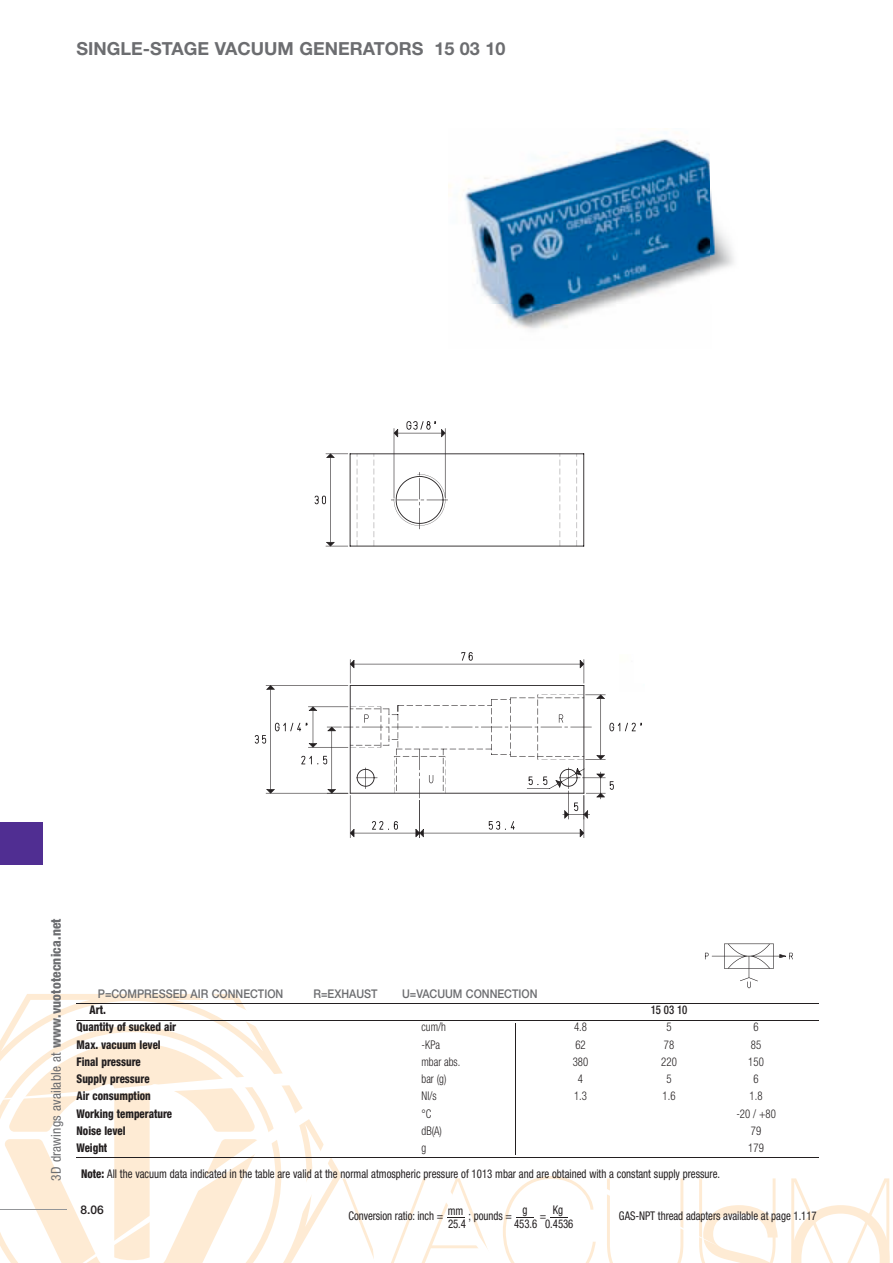
<style>
.page{position:relative;width:893px;height:1263px;background:#fff}
.page>*{position:absolute;margin:0;border:0;box-sizing:border-box;transform-origin:0 0}
.t1{font:700 18px "Helvetica Neue";color:#6c6d70}
.t2{font:condensed 13.5px "Helvetica Neue";letter-spacing:.01em;color:#6c6d70}
.t3{font:condensed 12px "Helvetica Neue";color:#231f20;scale:.9 1}
.t4{font:800 condensed 12px "Helvetica Neue";color:#231f20;scale:.9 1}
.t5{font:300 condensed 12px "Helvetica Neue";color:#231f20;scale:.9 1}
.t6{font:500 12px "Helvetica Neue";color:#6c6d70;scale:.9 1}
.t7{font:500 condensed 12px "Helvetica Neue";color:#231f20;scale:.9 1}
.t8{font:500 12px "Helvetica Neue";color:#231f20}
.s1{font-weight:800}
</style>
<div class="page">
<svg style="left:757px;top:1178px;width:21px;height:85px"></svg>
<svg style="left:791px;top:1178px;width:99px;height:85px"></svg>
<svg style="left:0;top:736px;width:757px;height:527px"></svg>
<div style="left:0;top:822px;width:43px;height:42px;background:#502e92"></div>
<hr style="left:0;top:1209px;width:66px;height:1px;background:#939598">
<svg style="left:255px;top:685px;width:31px;height:153px"></svg>
<svg style="left:286px;top:652px;width:359px;height:198px"></svg>
<svg style="left:315px;top:421px;width:269px;height:125px"></svg>
<svg style="left:702px;top:933px;width:91px;height:65px"></svg>
<img style="left:449px;top:139px;width:285px;height:190px">
<svg style="left:342px;top:1178px;width:151px;height:85px"></svg>
<svg style="left:503px;top:1176px;width:93px;height:87px"></svg>
<hr style="left:77px;top:1003px;width:742px;height:1px;background:#231f20">
<hr style="left:77px;top:1020px;width:742px;height:1px;background:#231f20">
<hr style="left:77px;top:1157px;width:742px;height:1px;background:#231f20">
<hr style="left:516px;top:1023px;width:1px;height:131px;background:#231f20">
<h1 class="t1" style="left:77px;top:37px;width:430px">SINGLE-STAGE VACUUM GENERATORS 15 03 10</h1>
<p class="t2" style="left:48px;top:1181px;width:264px;rotate:-90deg">3D drawings available at <span class="s1">www.vuototecnica.net</span></p>
<p class="t6" style="left:98px;top:987px;width:208px">P=COMPRESSED AIR CONNECTION</p>
<p class="t6" style="left:314px;top:987px;width:73px">R=EXHAUST</p>
<p class="t6" style="left:402px;top:987px;width:152px">U=VACUUM CONNECTION</p>
<p class="t4" style="left:90px;top:1002px;width:20px">Art.</p>
<p class="t7" style="left:651px;top:1003px;width:42px">15 03 10</p>
<p class="t4" style="left:77px;top:1020px;width:112px">Quantity of sucked air</p>
<p class="t5" style="left:422px;top:1020px;width:29px">cum/h</p>
<p class="t5" style="left:574px;top:1020px;width:16px">4.8</p>
<p class="t5" style="left:666px;top:1020px;width:7px">5</p>
<p class="t5" style="left:753px;top:1020px;width:7px">6</p>
<p class="t4" style="left:77px;top:1037px;width:95px">Max. vacuum level</p>
<p class="t5" style="left:422px;top:1037px;width:22px">-kpa</p>
<p class="t5" style="left:575px;top:1037px;width:13px">62</p>
<p class="t5" style="left:664px;top:1037px;width:13px">78</p>
<p class="t5" style="left:751px;top:1037px;width:13px">85</p>
<p class="t4" style="left:77px;top:1054px;width:73px">Final pressure</p>
<p class="t5" style="left:422px;top:1055px;width:45px">mbar abs.</p>
<p class="t5" style="left:573px;top:1055px;width:19px">380</p>
<p class="t5" style="left:661px;top:1055px;width:19px">220</p>
<p class="t5" style="left:748px;top:1055px;width:19px">150</p>
<p class="t4" style="left:77px;top:1071px;width:83px">Supply pressure</p>
<p class="t5" style="left:422px;top:1072px;width:29px">bar (g)</p>
<p class="t5" style="left:578px;top:1072px;width:7px">4</p>
<p class="t5" style="left:666px;top:1072px;width:7px">5</p>
<p class="t5" style="left:753px;top:1072px;width:7px">6</p>
<p class="t4" style="left:77px;top:1089px;width:84px">Air consumption</p>
<p class="t5" style="left:422px;top:1089px;width:18px">nl/s</p>
<p class="t5" style="left:574px;top:1089px;width:16px">1.3</p>
<p class="t5" style="left:663px;top:1089px;width:16px">1.6</p>
<p class="t5" style="left:750px;top:1089px;width:16px">1.8</p>
<p class="t4" style="left:77px;top:1106px;width:108px">Working temperature</p>
<p class="t5" style="left:422px;top:1106px;width:13px">°c</p>
<p class="t5" style="left:736px;top:1106px;width:45px">-20 / +80</p>
<p class="t4" style="left:77px;top:1123px;width:56px">Noise level</p>
<p class="t5" style="left:422px;top:1124px;width:24px">db(a)</p>
<p class="t5" style="left:751px;top:1124px;width:13px">79</p>
<p class="t4" style="left:77px;top:1140px;width:36px">Weight</p>
<p class="t5" style="left:422px;top:1141px;width:7px">g</p>
<p class="t5" style="left:748px;top:1141px;width:19px">179</p>
<p class="t3" style="left:81px;top:1167px;width:712px"><span class="s1">Note:</span> All the vacuum data indicated in the table are valid at the normal atmospheric pressure of 1013 mbar and are obtained with a constant supply pressure.</p>
<p class="t8" style="left:81px;top:1202px;width:25px">8.06</p>
<p class="t3" style="left:448px;top:1204px;width:19px">mm</p>
<p class="t3" style="left:523px;top:1202px;width:7px">g</p>
<p class="t3" style="left:553px;top:1203px;width:13px">Kg</p>
<p class="t3" style="left:348px;top:1208px;width:107px">Conversion ratio: inch =</p>
<p class="t3" style="left:468px;top:1208px;width:50px">; pounds =</p>
<p class="t3" style="left:619px;top:1209px;width:221px">GAS-NPT thread adapters available at page 1.117</p>
<p class="t3" style="left:540px;top:1208px;width:9px">=</p>
<p class="t3" style="left:448px;top:1216px;width:21px">25.4</p>
<p class="t3" style="left:514px;top:1216px;width:67px">453.6 0.4536</p>
</div>
